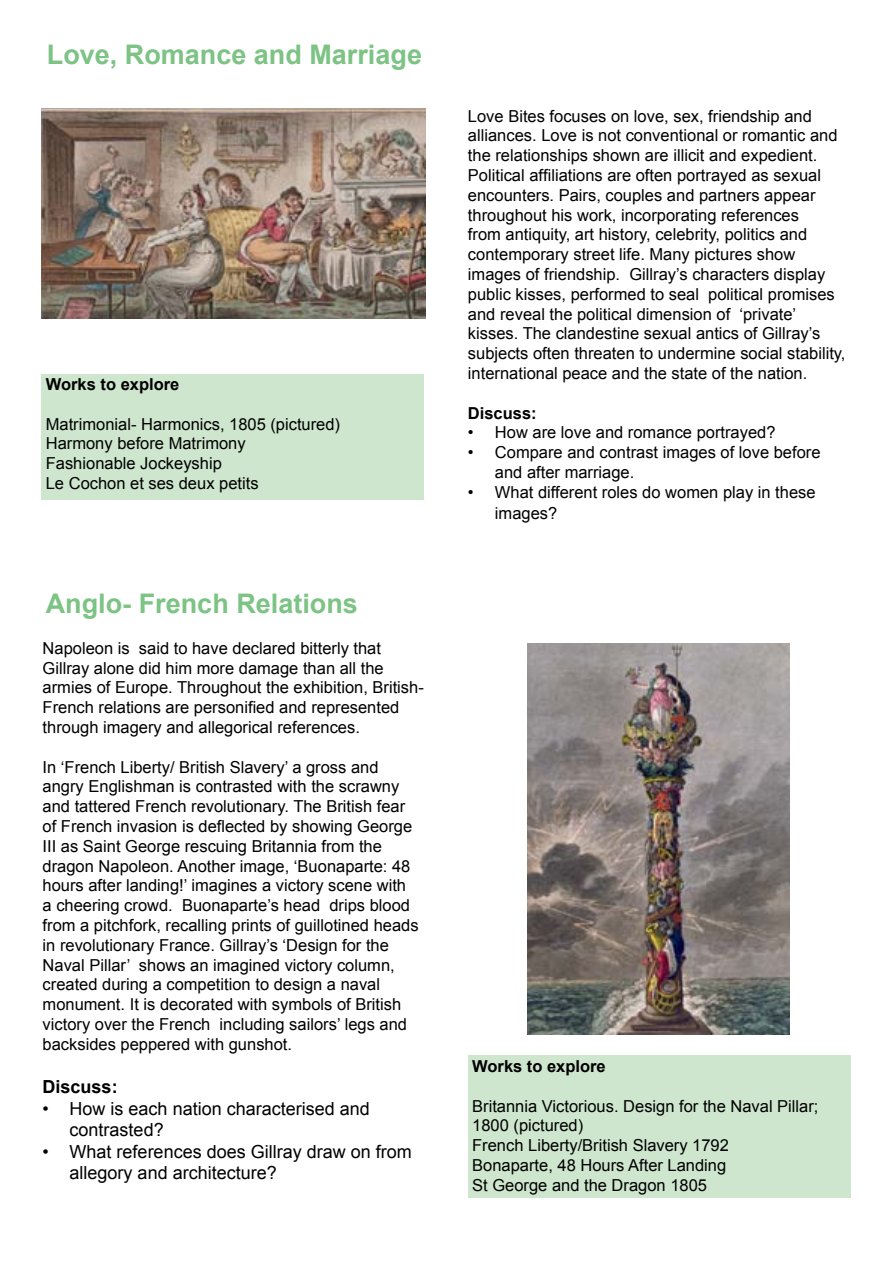
<style>
.page{position:relative;width:893px;height:1263px;background:#fff}
.page>*{position:absolute;margin:0;border:0;box-sizing:border-box;transform-origin:0 0}
.t1{font:700 27px "Arial";color:#7cc384}
.t2{font:18px/21.6px "Arial";color:#000}
.t3{font:700 18px "Arial";color:#000}
.t4{font:16.5px/19.8px "Arial";color:#000}
.t5{font:700 16.5px "Arial";color:#000}
</style>
<div class="page">
<div style="left:42px;top:374px;width:382px;height:126px;background:#cee6ce"></div>
<img style="left:42px;top:109px;width:383px;height:210px">
<div style="left:468px;top:1056px;width:382px;height:142px;background:#cee6ce"></div>
<img style="left:528px;top:643px;width:262px;height:392px">
<h1 class="t1" style="left:47px;top:37px;width:377px">Love, Romance and Marriage</h1>
<p class="t5" style="left:46px;top:373px;width:135px">Works to explore</p>
<p class="t4" style="left:46px;top:414px;width:296px">Matrimonial- Harmonics, 1805 (pictured)<br>Harmony before Matrimony<br>Fashionable Jockeyship<br>Le Cochon et ses deux petits</p>
<h1 class="t1" style="left:46px;top:586px;width:314px">Anglo- French Relations</h1>
<p class="t4" style="left:43px;top:638px;width:383px">Napoleon is said to have declared bitterly that Gillray alone did him more damage than all the armies of Europe. Throughout the exhibition, British-French relations are personified and represented through imagery and allegorical references.</p>
<p class="t4" style="left:43px;top:757px;width:377px">In ‘French Liberty/ British Slavery’ a gross and angry Englishman is contrasted with the scrawny and tattered French revolutionary. The British fear of French invasion is deflected by showing George III as Saint George rescuing Britannia from the dragon Napoleon. Another image, ‘Buonaparte: 48 hours after landing!’ imagines a victory scene with a cheering crowd. Buonaparte’s head drips blood from a pitchfork, recalling prints of guillotined heads in revolutionary France. Gillray’s ‘Design for the Naval Pillar’ shows an imagined victory column, created during a competition to design a naval monument. It is decorated with symbols of British victory over the French including sailors’ legs and backsides peppered with gunshot.</p>
<p class="t3" style="left:43px;top:1075px;width:77px">Discuss:</p>
<p class="t2" style="left:70px;top:1098px;width:302px;text-indent:-27px">• How is each nation characterised and contrasted?</p>
<p class="t2" style="left:70px;top:1141px;width:344px;text-indent:-27px">• What references does Gillray draw on from allegory and architecture?</p>
<p class="t4" style="left:468px;top:106px;width:379px">Love Bites focuses on love, sex, friendship and alliances. Love is not conventional or romantic and the relationships shown are illicit and expedient.<br>Political affiliations are often portrayed as sexual encounters. Pairs, couples and partners appear throughout his work, incorporating references<br>from antiquity, art history, celebrity, politics and contemporary street life. Many pictures show images of friendship. Gillray’s characters display public kisses, performed to seal political promises and reveal the political dimension of ‘private’ kisses. The clandestine sexual antics of Gillray’s subjects often threaten to undermine social stability, international peace and the state of the nation.</p>
<p class="t5" style="left:468px;top:402px;width:70px">Discuss:</p>
<p class="t4" style="left:468px;top:423px;width:309px">• How are love and romance portrayed?</p>
<p class="t4" style="left:495px;top:443px;width:327px;text-indent:-27px">• Compare and contrast images of love before and after marriage.</p>
<p class="t4" style="left:495px;top:481px;width:322px;line-height:21.6px;text-indent:-27px">• What different roles do women play in these images?</p>
<p class="t5" style="left:472px;top:1055px;width:135px">Works to explore</p>
<p class="t4" style="left:472px;top:1096px;width:348px">Britannia Victorious. Design for the Naval Pillar; 1800 (pictured)<br>French Liberty/British Slavery 1792<br>Bonaparte, 48 Hours After Landing<br>St George and the Dragon 1805</p>
</div>
